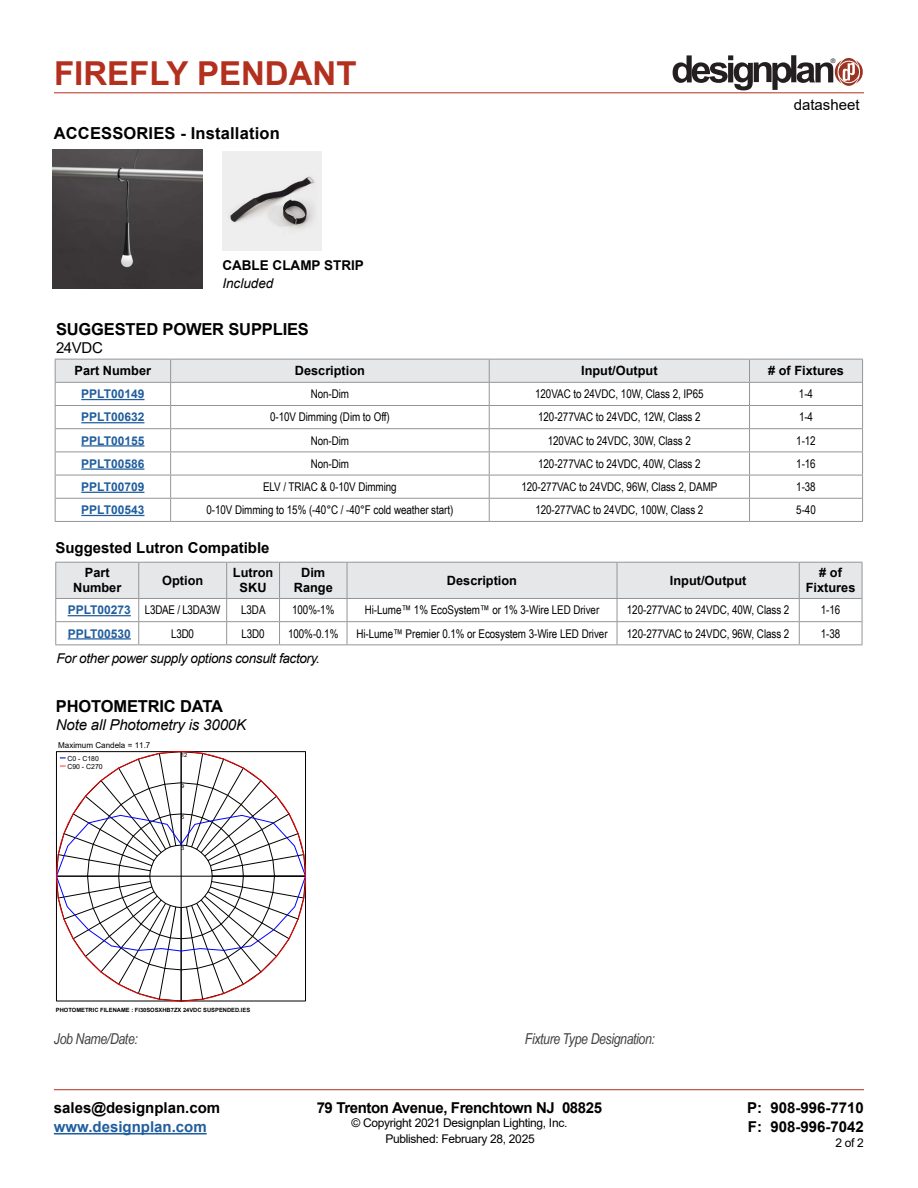
<style>
.page{position:relative;width:918px;height:1188px;background:#fff}
.page>*{position:absolute;margin:0;border:0;box-sizing:border-box;transform-origin:0 0}
.t1{font:700 33px "Arial";color:#b32f1e}
.t2{font:700 16.5px "Arial";letter-spacing:-.01em;color:#000}
.t3{font:700 16.5px "Arial";letter-spacing:.01em;color:#000}
.t4{font:700 15px/19.5px "Arial";color:#000}
.t5{font:italic 15px "Arial Narrow";letter-spacing:-.025em;color:#414042}
.t6{font:700 15px "Arial";letter-spacing:-.025em;color:#000}
.t7{font:italic 15px "Arial";letter-spacing:-.01em;color:#000}
.t8{font:700 15px "Arial";color:#215e9e}
.t9{font:15px "Arial";color:#000}
.t10{font:italic 13.5px "Arial";letter-spacing:-.025em;color:#000}
.t11{font:700 13.5px "Arial";color:#000}
.t12{font:italic 13.5px "Arial";color:#000}
.t13{font:700 12.75px/15px "Arial";color:#000;text-align:center}
.t14{font:12px "Arial Narrow";letter-spacing:-.005em;color:#000}
.t15{font:12px "Arial";letter-spacing:-.025em;color:#000}
.t16{font:700 12px "Arial";color:#215e9e}
.t17{font:8.1px "Arial";color:#000}
.t18{font:6.9px/7.8px "Arial";color:#000}
.t19{font:6.3px "Helvetica";color:#231f20}
.t20{font:700 5.85px "Arial";color:#000}
.t21{font:5.7px "Arial";color:#000}
.s1{font-family:"Arial";font-weight:700;color:#215e9e}
</style>
<div class="page">
<hr style="left:54px;top:93px;width:810px;height:1px;background:#b32f1e">
<hr style="left:54px;top:1089px;width:810px;height:1px;background:#b32f1e">
<hr style="left:54px;top:1133px;width:153px;height:2px;background:#215e9e">
<svg style="left:673px;top:55px;width:190px;height:35px"></svg>
<svg style="left:56px;top:753px;width:250px;height:246px"></svg>
<img style="left:222px;top:151px;width:100px;height:100px">
<img style="left:52px;top:150px;width:151px;height:138px">
<hr style="left:55px;top:521px;width:116px;height:1px;background:#939598">
<hr style="left:171px;top:521px;width:318px;height:1px;background:#939598">
<hr style="left:489px;top:521px;width:261px;height:1px;background:#939598">
<svg style="left:55px;top:359px;width:808px;height:162px"></svg>
<hr style="left:750px;top:521px;width:113px;height:1px;background:#939598">
<hr style="left:81px;top:399px;width:63px;height:1px;background:#215e9e">
<hr style="left:81px;top:422px;width:63px;height:1px;background:#215e9e">
<hr style="left:81px;top:445px;width:63px;height:2px;background:#215e9e">
<hr style="left:81px;top:468px;width:63px;height:2px;background:#215e9e">
<hr style="left:81px;top:492px;width:63px;height:1px;background:#215e9e">
<hr style="left:81px;top:515px;width:63px;height:1px;background:#215e9e">
<hr style="left:55px;top:644px;width:84px;height:1px;background:#939598">
<hr style="left:139px;top:644px;width:88px;height:1px;background:#939598">
<hr style="left:227px;top:644px;width:53px;height:1px;background:#939598">
<hr style="left:280px;top:644px;width:67px;height:1px;background:#939598">
<hr style="left:347px;top:644px;width:270px;height:1px;background:#939598">
<hr style="left:617px;top:644px;width:182px;height:1px;background:#939598">
<hr style="left:799px;top:644px;width:63px;height:1px;background:#939598">
<svg style="left:55px;top:562px;width:808px;height:82px"></svg>
<hr style="left:55px;top:562px;width:84px;height:1px;background:#939598">
<hr style="left:55px;top:563px;width:1px;height:35px;background:#939598">
<hr style="left:139px;top:562px;width:88px;height:1px;background:#939598">
<hr style="left:227px;top:562px;width:53px;height:1px;background:#939598">
<hr style="left:280px;top:562px;width:67px;height:1px;background:#939598">
<hr style="left:347px;top:562px;width:270px;height:1px;background:#939598">
<hr style="left:617px;top:562px;width:182px;height:1px;background:#939598">
<hr style="left:799px;top:562px;width:63px;height:1px;background:#939598">
<hr style="left:862px;top:563px;width:1px;height:35px;background:#939598">
<hr style="left:68px;top:615px;width:63px;height:1px;background:#215e9e">
<hr style="left:68px;top:638px;width:63px;height:2px;background:#215e9e">
<h1 class="t1" style="left:54px;top:50px;width:304px">FIREFLY PENDANT</h1>
<h2 class="t3" style="left:54px;top:121px;width:228px">ACCESSORIES - Installation</h2>
<p class="t11" style="left:222px;top:255px;width:143px">CABLE CLAMP STRIP</p>
<p class="t12" style="left:222px;top:274px;width:53px">Included</p>
<h2 class="t2" style="left:56px;top:317px;width:254px">SUGGESTED POWER SUPPLIES</h2>
<p class="t9" style="left:56px;top:337px;width:48px">24VDC</p>
<p class="t19" style="left:831px;top:57px;width:6px">®</p>
<p class="t9" style="left:794px;top:95px;width:67px">datasheet</p>
<p class="t13" style="left:75px;top:364px;width:78px">Part Number</p>
<p class="t13" style="left:295px;top:364px;width:72px">Description</p>
<p class="t13" style="left:581px;top:364px;width:78px">Input/Output</p>
<p class="t13" style="left:768px;top:364px;width:77px"># of Fixtures</p>
<p class="t16" style="left:81px;top:386px;width:65px">PPLT00149</p>
<p class="t14" style="left:311px;top:385px;width:40px">Non-Dim</p>
<p class="t14" style="left:535px;top:385px;width:170px">120VAC to 24VDC, 10W, Class 2, IP65</p>
<p class="t14" style="left:799px;top:385px;width:16px">1-4</p>
<p class="t16" style="left:81px;top:409px;width:65px">PPLT00632</p>
<p class="t14" style="left:270px;top:408px;width:121px">0-10V Dimming (Dim to Off)</p>
<p class="t14" style="left:538px;top:408px;width:164px">120-277VAC to 24VDC, 12W, Class 2</p>
<p class="t14" style="left:799px;top:408px;width:16px">1-4</p>
<p class="t16" style="left:81px;top:432px;width:65px">PPLT00155</p>
<p class="t14" style="left:311px;top:432px;width:40px">Non-Dim</p>
<p class="t14" style="left:548px;top:432px;width:145px">120VAC to 24VDC, 30W, Class 2</p>
<p class="t14" style="left:796px;top:432px;width:21px">1-12</p>
<p class="t16" style="left:81px;top:455px;width:65px">PPLT00586</p>
<p class="t14" style="left:311px;top:455px;width:40px">Non-Dim</p>
<p class="t14" style="left:538px;top:455px;width:164px">120-277VAC to 24VDC, 40W, Class 2</p>
<p class="t14" style="left:796px;top:455px;width:21px">1-16</p>
<p class="t16" style="left:81px;top:478px;width:65px">PPLT00709</p>
<p class="t14" style="left:263px;top:478px;width:135px">ELV / TRIAC &amp; 0-10V Dimming</p>
<p class="t14" style="left:521px;top:478px;width:198px">120-277VAC to 24VDC, 96W, Class 2, DAMP</p>
<p class="t14" style="left:796px;top:478px;width:21px">1-38</p>
<p class="t16" style="left:81px;top:502px;width:65px">PPLT00543</p>
<p class="t14" style="left:206px;top:501px;width:248px">0-10V Dimming to 15% (-40°C / -40°F cold weather start)</p>
<p class="t14" style="left:535px;top:501px;width:169px">120-277VAC to 24VDC, 100W, Class 2</p>
<p class="t14" style="left:796px;top:501px;width:21px">5-40</p>
<p class="t4" style="left:55px;top:538px;width:216px">Suggested Lutron Compatible</p>
<p class="t13" style="left:73px;top:566px;width:50px">Part<br>Number</p>
<p class="t13" style="left:162px;top:573px;width:43px">Option</p>
<p class="t13" style="left:233px;top:566px;width:42px">Lutron<br>SKU</p>
<p class="t13" style="left:294px;top:566px;width:40px">Dim<br>Range</p>
<p class="t13" style="left:447px;top:573px;width:72px">Description</p>
<p class="t13" style="left:670px;top:573px;width:78px">Input/Output</p>
<p class="t13" style="left:806px;top:566px;width:51px"># of<br>Fixtures</p>
<p class="t14" style="left:68px;top:601px;width:154px"><span class="s1">PPLT00273</span> L3DAE / L3DA3W</p>
<p class="t14" style="left:241px;top:601px;width:26px">L3DA</p>
<p class="t14" style="left:292px;top:601px;width:44px">100%-1%</p>
<p class="t14" style="left:365px;top:601px;width:236px">Hi-Lume™ 1% EcoSystem™ or 1% 3-Wire LED Driver</p>
<p class="t14" style="left:627px;top:601px;width:164px">120-277VAC to 24VDC, 40W, Class 2</p>
<p class="t14" style="left:821px;top:601px;width:21px">1-16</p>
<p class="t16" style="left:68px;top:625px;width:65px">PPLT00530</p>
<p class="t14" style="left:171px;top:625px;width:24px">L3D0</p>
<p class="t14" style="left:241px;top:625px;width:25px">L3D0</p>
<p class="t14" style="left:288px;top:625px;width:52px">100%-0.1%</p>
<p class="t14" style="left:356px;top:625px;width:253px">Hi-Lume™ Premier 0.1% or Ecosystem 3-Wire LED Driver</p>
<p class="t14" style="left:627px;top:625px;width:164px">120-277VAC to 24VDC, 96W, Class 2</p>
<p class="t14" style="left:821px;top:625px;width:21px">1-38</p>
<p class="t10" style="left:57px;top:649px;width:265px">For other power supply options consult factory.</p>
<h2 class="t2" style="left:56px;top:694px;width:169px">PHOTOMETRIC DATA</h2>
<p class="t7" style="left:56px;top:715px;width:192px">Note all Photometry is 3000K</p>
<p class="t17" style="left:58px;top:740px;width:94px">Maximum Candela = 11.7</p>
<p class="t18" style="left:67px;top:754px;width:37px">C0 - C180<br>C90 - C270</p>
<p class="t21" style="left:181px;top:751px;width:8px">12</p>
<p class="t21" style="left:181px;top:782px;width:5px">9</p>
<p class="t21" style="left:181px;top:813px;width:5px">6</p>
<p class="t21" style="left:181px;top:844px;width:5px">3</p>
<p class="t20" style="left:56px;top:1006px;width:196px">PHOTOMETRIC FILENAME : FI30SOSXHB7ZX 24VDC SUSPENDED.IES</p>
<p class="t5" style="left:54px;top:1028px;width:85px">Job Name/Date:</p>
<p class="t5" style="left:525px;top:1029px;width:132px">Fixture Type Designation:</p>
<p class="t4" style="left:54px;top:1098px;width:168px">sales@designplan.com</p>
<p class="t8" style="left:54px;top:1116px;width:154px">www.designplan.com</p>
<p class="t6" style="left:317px;top:1097px;width:287px">79 Trenton Avenue, Frenchtown NJ 08825</p>
<p class="t15" style="left:351px;top:1115px;width:217px">© Copyright 2021 Designplan Lighting, Inc.</p>
<p class="t4" style="left:747px;top:1098px;width:118px">P: 908-996-7710<br>F: 908-996-7042</p>
<p class="t15" style="left:385px;top:1130px;width:151px">Published: February 28, 2025</p>
<p class="t15" style="left:835px;top:1135px;width:30px">2 of 2</p>
</div>
